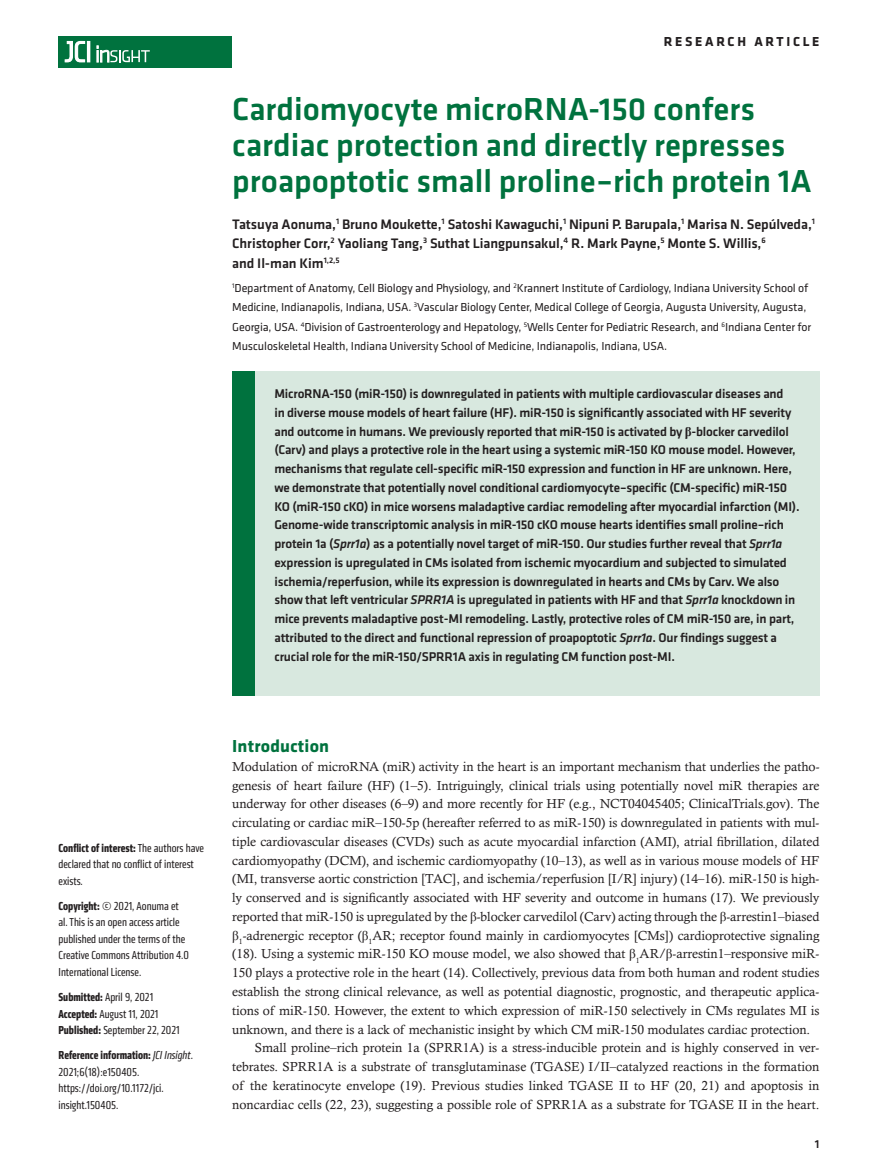
<style>
.page{position:relative;width:878px;height:1175px;background:#fff}
.page>*{position:absolute;margin:0;border:0;box-sizing:border-box;transform-origin:0 0}
.t1{font:500 33px/36px "Klavika Basic";color:#00723e}
.t2{font:700 18px "Klavika";letter-spacing:.01em;color:#00723e}
.t3{font:500 14.25px/19.5px "Klavika Basic";letter-spacing:-.005em;color:#231f20}
.t4{font:700 13.5px "Klavika Basic";letter-spacing:.2em;color:#231f20}
.t5{font:13.2px "Calisto MT Std";letter-spacing:-.005em;color:#231f20}
.t6{font:500 13.2px/18.8px "Klavika Basic";letter-spacing:-.015em;color:#231f20}
.t7{font:12px/19.5px "Klavika";letter-spacing:-.01em;color:#231f20}
.t8{font:condensed 12px/16.5px "Klavika";color:#231f20}
.t9{font:500 12px "Klavika Basic";color:#231f20}
.s1{font-family:"Times New Roman";font-weight:700}
.s2{font-style:italic}
.s3{font-weight:700}
.s4{font-family:"Times New Roman"}
</style>
<div class="page">
<div style="left:59px;top:36px;width:173px;height:31px;background:#00723e"></div>
<hr style="left:87px;top:41px;width:3px;height:21px;background:#fff">
<svg style="left:64px;top:41px;width:21px;height:22px"></svg>
<svg style="left:97px;top:46px;width:53px;height:16px"></svg>
<div style="left:232px;top:371px;width:587px;height:325px;background:#d8e8df"></div>
<div style="left:232px;top:371px;width:22px;height:325px;background:#00723e"></div>
<p class="t4" style="left:663px;top:32px;width:157px">RESEARCH ARTICLE</p>
<h1 class="t1" style="left:232px;top:91px;width:581px">Cardiomyocyte microRNA-150 confers cardiac protection and directly represses proapoptotic small proline–rich protein 1A</h1>
<p class="t3" style="left:232px;top:214px;width:584px">Tatsuya Aonuma,<sup>1</sup> Bruno Moukette,<sup>1</sup> Satoshi Kawaguchi,<sup>1</sup> Nipuni P. Barupala,<sup>1</sup> Marisa N. Sepúlveda,<sup>1<br></sup>Christopher Corr,<sup>2</sup> Yaoliang Tang,<sup>3</sup> Suthat Liangpunsakul,<sup>4</sup> R. Mark Payne,<sup>5</sup> Monte S. Willis,<sup>6<br></sup>and Il-man Kim<sup>1,2,5</sup></p>
<p class="t7" style="left:232px;top:277px;width:580px"><sup>1</sup>Department of Anatomy, Cell Biology and Physiology, and <sup>2</sup>Krannert Institute of Cardiology, Indiana University School of Medicine, Indianapolis, Indiana, USA. <sup>3</sup>Vascular Biology Center, Medical College of Georgia, Augusta University, Augusta, Georgia, USA. <sup>4</sup>Division of Gastroenterology and Hepatology, <sup>5</sup>Wells Center for Pediatric Research, and <sup>6</sup>Indiana Center for Musculoskeletal Health, Indiana University School of Medicine, Indianapolis, Indiana, USA.</p>
<p class="t6" style="left:274px;top:384px;width:527px">MicroRNA-150 (miR-150) is downregulated in patients with multiple cardiovascular diseases and<br>in diverse mouse models of heart failure (HF). miR-150 is significantly associated with HF severity and outcome in humans. We previously reported that miR-150 is activated by <span class="s1">β</span>-blocker carvedilol (Carv) and plays a protective role in the heart using a systemic miR-150 KO mouse model. However, mechanisms that regulate cell-specific miR-150 expression and function in HF are unknown. Here, we demonstrate that potentially novel conditional cardiomyocyte–specific (CM-specific) miR-150<br>KO (miR-150 cKO) in mice worsens maladaptive cardiac remodeling after myocardial infarction (MI).<br>Genome-wide transcriptomic analysis in miR-150 cKO mouse hearts identifies small proline–rich protein 1a (<span class="s2">Sprr1a</span>) as a potentially novel target of miR-150. Our studies further reveal that <span class="s2">Sprr1a </span>expression is upregulated in CMs isolated from ischemic myocardium and subjected to simulated ischemia/reperfusion, while its expression is downregulated in hearts and CMs by Carv. We also show that left ventricular <span class="s2">SPRR1A</span> is upregulated in patients with HF and that <span class="s2">Sprr1a</span> knockdown in mice prevents maladaptive post-MI remodeling. Lastly, protective roles of CM miR-150 are, in part, attributed to the direct and functional repression of proapoptotic <span class="s2">Sprr1a</span>. Our findings suggest a crucial role for the miR-150/SPRR1A axis in regulating CM function post-MI.</p>
<p class="t8" style="left:59px;top:839px;width:147px"><span class="s3">Conflict of interest:</span> The authors have declared that no conflict of interest exists.</p>
<p class="t8" style="left:59px;top:897px;width:132px"><span class="s3">Copyright:</span> © 2021, Aonuma et al. This is an open access article published under the terms of the<br>Creative Commons Attribution 4.0<br>International License.</p>
<p class="t8" style="left:59px;top:988px;width:123px"><span class="s3">Submitted:</span> April 9, 2021<br><span class="s3">Accepted:</span> August 11, 2021<br><span class="s3">Published:</span> September 22, 2021</p>
<p class="t8" style="left:59px;top:1046px;width:136px"><span class="s3">Reference information:</span> <span class="s2">JCI Insight</span>.<br>2021;6(18):e150405. https://doi.org/10.1172/jci. insight.150405.</p>
<h2 class="t2" style="left:232px;top:733px;width:98px">Introduction</h2>
<p class="t5" style="left:232px;top:758px;width:588px">Modulation of microRNA (miR) activity in the heart is an important mechanism that underlies the patho-</p>
<p class="t5" style="left:232px;top:777px;width:588px">genesis of heart failure (HF) (1–5). Intriguingly, clinical trials using potentially novel miR therapies are</p>
<p class="t5" style="left:232px;top:796px;width:588px">underway for other diseases (6–9) and more recently for HF (e.g., NCT04045405; ClinicalTrials.gov). The</p>
<p class="t5" style="left:232px;top:815px;width:588px">circulating or cardiac miR–150-5p (hereafter referred to as miR-150) is downregulated in patients with mul-</p>
<p class="t5" style="left:232px;top:833px;width:588px">tiple cardiovascular diseases (CVDs) such as acute myocardial infarction (AMI), atrial fibrillation, dilated</p>
<p class="t5" style="left:232px;top:852px;width:588px">cardiomyopathy (DCM), and ischemic cardiomyopathy (10–13), as well as in various mouse models of HF</p>
<p class="t5" style="left:232px;top:871px;width:588px">(MI, transverse aortic constriction [TAC], and ischemia/reperfusion [I/R] injury) (14–16). miR-150 is high-</p>
<p class="t5" style="left:232px;top:890px;width:588px">ly conserved and is significantly associated with HF severity and outcome in humans (17). We previously</p>
<p class="t5" style="left:232px;top:909px;width:588px">reported that miR-150 is upregulated by the <span class="s4">β</span>-blocker carvedilol (Carv) acting through the <span class="s4">β</span>-arrestin1–biased</p>
<p class="t5" style="left:232px;top:927px;width:588px"><span class="s4">β</span><sub>1</sub>-adrenergic receptor (<span class="s4">β</span><sub>1</sub>AR; receptor found mainly in cardiomyocytes [CMs]) cardioprotective signaling</p>
<p class="t5" style="left:232px;top:946px;width:588px">(18). Using a systemic miR-150 KO mouse model, we also showed that <span class="s4">β</span><sub>1</sub>AR/<span class="s4">β</span>-arrestin1–responsive miR-</p>
<p class="t5" style="left:232px;top:965px;width:588px">150 plays a protective role in the heart (14). Collectively, previous data from both human and rodent studies</p>
<p class="t5" style="left:232px;top:983px;width:588px">establish the strong clinical relevance, as well as potential diagnostic, prognostic, and therapeutic applica-</p>
<p class="t5" style="left:232px;top:1002px;width:588px">tions of miR-150. However, the extent to which expression of miR-150 selectively in CMs regulates MI is</p>
<p class="t5" style="left:232px;top:1021px;width:579px">unknown, and there is a lack of mechanistic insight by which CM miR-150 modulates cardiac protection.</p>
<p class="t5" style="left:255px;top:1040px;width:566px">Small proline–rich protein 1a (SPRR1A) is a stress-inducible protein and is highly conserved in ver-</p>
<p class="t5" style="left:232px;top:1059px;width:588px">tebrates. SPRR1A is a substrate of transglutaminase (TGASE) I/II–catalyzed reactions in the formation</p>
<p class="t5" style="left:232px;top:1077px;width:588px">of the keratinocyte envelope (19). Previous studies linked TGASE II to HF (20, 21) and apoptosis in</p>
<p class="t5" style="left:232px;top:1096px;width:588px">noncardiac cells (22, 23), suggesting a possible role of SPRR1A as a substrate for TGASE II in the heart.</p>
<p class="t9" style="left:814px;top:1135px;width:6px">1</p>
</div>
